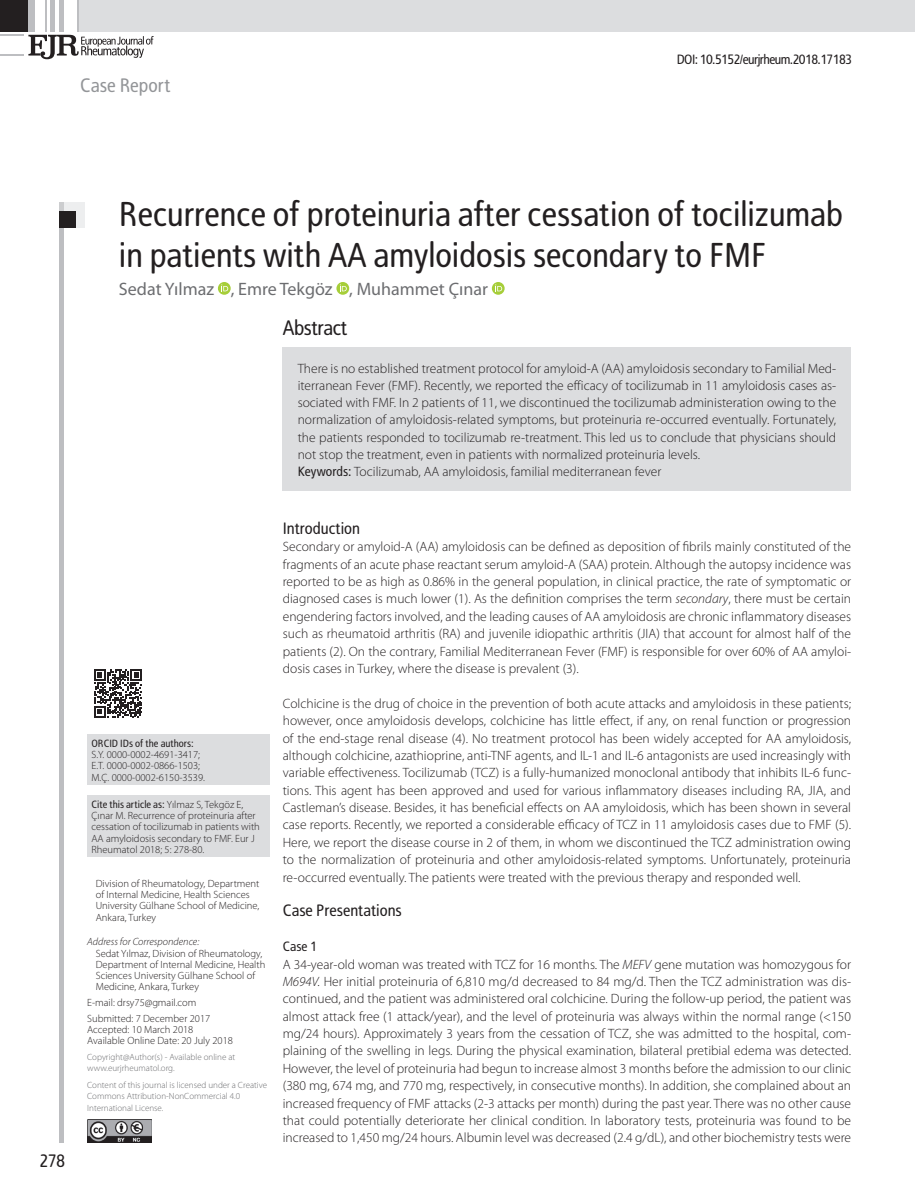
<style>
.page{position:relative;width:915px;height:1191px;background:#fff}
.page>*{position:absolute;margin:0;border:0;box-sizing:border-box;transform-origin:0 0}
.t1{font:34.5px/41.4px "Rotokas";color:#231f20}
.t2{font:21px "Rotokas";letter-spacing:-.02em;color:#231f20}
.t3{font:19.5px "Rotokas";color:#939598}
.t4{font:18px "Myriad Pro";color:#6c6d70}
.t5{font:18px "Rotokas";color:#231f20}
.t6{font:16.5px "Rotokas";color:#231f20}
.t7{font:300 13.5px/17.4px "Myriad Pro";color:#231f20;text-align:justify}
.t8{font:13.5px "Rotokas";letter-spacing:-.04em;color:#231f20}
.t9{font:300 10.5px/11.2px "Myriad Pro";color:#231f20}
.t10{font:italic 300 10.5px "Myriad Pro";color:#231f20}
.t11{font:10.5px "Rotokas";color:#231f20}
.t12{font:300 9px/11.2px "Myriad Pro";color:#6c6d70}
.s1{font-family:"Rotokas";font-weight:400}
.s2{font-style:italic}
</style>
<div class="page">
<div style="left:78px;top:0;width:836px;height:31px;background:#dcdddf"></div>
<hr style="left:78px;top:0;width:1px;height:31px;background:#bdbec1">
<div style="left:0;top:0;width:31px;height:31px;background:#231f20"></div>
<div style="left:28px;top:0;width:7px;height:31px;background:#bdbec1"></div>
<hr style="left:45px;top:0;width:2px;height:31px;background:#bdbec1">
<div style="left:50px;top:0;width:5px;height:31px;background:#bdbec1"></div>
<div style="left:59px;top:0;width:5px;height:31px;background:#bdbec1"></div>
<svg style="left:0;top:35px;width:154px;height:24px"></svg>
<svg style="left:218px;top:282px;width:12px;height:13px"></svg>
<svg style="left:221px;top:284px;width:7px;height:7px"></svg>
<svg style="left:336px;top:282px;width:13px;height:13px"></svg>
<svg style="left:340px;top:284px;width:6px;height:7px"></svg>
<svg style="left:491px;top:282px;width:13px;height:13px"></svg>
<svg style="left:495px;top:284px;width:7px;height:7px"></svg>
<div style="left:59px;top:202px;width:5px;height:940px;background:#bdbec1"></div>
<svg style="left:59px;top:202px;width:26px;height:26px"></svg>
<div style="left:59px;top:211px;width:17px;height:17px;background:#231f20"></div>
<div style="left:283px;top:348px;width:567px;height:143px;background:#dcdddf"></div>
<svg style="left:94px;top:669px;width:48px;height:48px"></svg>
<div style="left:87px;top:795px;width:182px;height:62px;background:#dcdddf"></div>
<div style="left:87px;top:735px;width:182px;height:50px;background:#dcdddf"></div>
<img style="left:87px;top:1119px;width:65px;height:23px">
<p class="t3" style="left:80px;top:73px;width:92px">Case Report</p>
<p class="t8" style="left:676px;top:51px;width:177px">DOI: 10.5152/eurjrheum.2018.17183</p>
<p class="t5" style="left:39px;top:1149px;width:27px">278</p>
<p class="t1" style="left:119px;top:192px;width:725px">Recurrence of proteinuria after cessation of tocilizumab in patients with AA amyloidosis secondary to FMF</p>
<p class="t4" style="left:119px;top:278px;width:370px">Sedat Yılmaz , Emre Tekgöz , Muhammet Çınar</p>
<p class="t2" style="left:283px;top:315px;width:66px">Abstract</p>
<p class="t7" style="left:297px;top:359px;width:540px">There is no established treatment protocol for amyloid-A (AA) amyloidosis secondary to Familial Med&shy;iterranean Fever (FMF). Recently, we reported the efficacy of tocilizumab in 11 amyloidosis cases as&shy;sociated with FMF. In 2 patients of 11, we discontinued the tocilizumab administeration owing to the normalization of amyloidosis-related symptoms, but proteinuria re-occurred eventually. Fortunately, the patients responded to tocilizumab re-treatment. This led us to conclude that physicians should not stop the treatment, even in patients with normalized proteinuria levels.</p>
<p class="t7" style="left:297px;top:463px;width:365px"><span class="s1">Keywords:</span> Tocilizumab, AA amyloidosis, familial mediterranean fever</p>
<p class="t11" style="left:91px;top:737px;width:104px">ORCID IDs of the authors:</p>
<p class="t9" style="left:91px;top:749px;width:115px">S.Y. 0000-0002-4691-3417;<br>E.T. 0000-0002-0866-1503;<br>M.Ç. 0000-0002-6150-3539.</p>
<p class="t9" style="left:91px;top:798px;width:170px"><span class="s1">Cite this article as:</span> Yılmaz S, Tekgöz E, Çınar M. Recurrence of proteinuria after cessation of tocilizumab in patients with AA amyloidosis secondary to FMF. Eur J Rheumatol 2018; 5: 278-80.</p>
<p class="t9" style="left:96px;top:877px;width:165px">Division of Rheumatology, Department of Internal Medicine, Health Sciences University Gülhane School of Medicine, Ankara, Turkey</p>
<p class="t10" style="left:87px;top:935px;width:114px">Address for Correspondence:</p>
<p class="t9" style="left:96px;top:947px;width:171px">Sedat Yılmaz, Division of Rheumatology, Department of Internal Medicine, Health Sciences University Gülhane School of Medicine, Ankara, Turkey</p>
<p class="t9" style="left:87px;top:997px;width:111px">E-mail: drsy75@gmail.com</p>
<p class="t9" style="left:87px;top:1012px;width:124px">Submitted: 7 December 2017</p>
<p class="t9" style="left:87px;top:1024px;width:108px">Accepted: 10 March 2018</p>
<p class="t9" style="left:87px;top:1035px;width:147px">Available Online Date: 20 July 2018</p>
<p class="t12" style="left:87px;top:1051px;width:149px">Copyright@Author(s) - Available online at</p>
<p class="t12" style="left:87px;top:1062px;width:89px">www.eurjrheumatol.org.</p>
<p class="t12" style="left:87px;top:1079px;width:181px">Content of this journal is licensed under a Creative<br>Commons Attribution-NonCommercial 4.0<br>International License.</p>
<p class="t6" style="left:283px;top:518px;width:79px">Introduction</p>
<p class="t7" style="left:283px;top:538px;width:569px">Secondary or amyloid-A (AA) amyloidosis can be defined as deposition of fibrils mainly constituted of the fragments of an acute phase reactant serum amyloid-A (SAA) protein. Although the autopsy incidence was reported to be as high as 0.86% in the general population, in clinical practice, the rate of symptomatic or diagnosed cases is much lower (1). As the definition comprises the term <span class="s2">secondary</span>, there must be certain engendering factors involved, and the leading causes of AA amyloidosis are chronic inflammatory diseases such as rheumatoid arthritis (RA) and juvenile idiopathic arthritis (JIA) that account for almost half of the patients (2). On the contrary, Familial Mediterranean Fever (FMF) is responsible for over 60% of AA amyloi&shy;dosis cases in Turkey, where the disease is prevalent (3).</p>
<p class="t7" style="left:283px;top:694px;width:569px">Colchicine is the drug of choice in the prevention of both acute attacks and amyloidosis in these patients; however, once amyloidosis develops, colchicine has little effect, if any, on renal function or progression of the end-stage renal disease (4). No treatment protocol has been widely accepted for AA amyloidosis, although colchicine, azathioprine, anti-TNF agents, and IL-1 and IL-6 antagonists are used increasingly with variable effectiveness. Tocilizumab (TCZ) is a fully-humanized monoclonal antibody that inhibits IL-6 func&shy;tions. This agent has been approved and used for various inflammatory diseases including RA, JIA, and Castleman’s disease. Besides, it has beneficial effects on AA amyloidosis, which has been shown in several case reports. Recently, we reported a considerable efficacy of TCZ in 11 amyloidosis cases due to FMF (5).<br>Here, we report the disease course in 2 of them, in whom we discontinued the TCZ administration owing to the normalization of proteinuria and other amyloidosis-related symptoms. Unfortunately, proteinuria re-occurred eventually. The patients were treated with the previous therapy and responded well.</p>
<p class="t6" style="left:283px;top:900px;width:120px">Case Presentations</p>
<p class="t8" style="left:283px;top:938px;width:36px">Case 1</p>
<p class="t7" style="left:283px;top:955px;width:569px">A 34-year-old woman was treated with TCZ for 16 months. The <span class="s2">MEFV</span> gene mutation was homozygous for <span class="s2">M694V.</span> Her initial proteinuria of 6,810 mg/d decreased to 84 mg/d. Then the TCZ administration was dis&shy;continued, and the patient was administered oral colchicine. During the follow-up period, the patient was almost attack free (1 attack/year), and the level of proteinuria was always within the normal range (&lt;150 mg/24 hours). Approximately 3 years from the cessation of TCZ, she was admitted to the hospital, com&shy;plaining of the swelling in legs. During the physical examination, bilateral pretibial edema was detected.<br>However, the level of proteinuria had begun to increase almost 3 months before the admission to our clinic (380 mg, 674 mg, and 770 mg, respectively, in consecutive months). In addition, she complained about an increased frequency of FMF attacks (2-3 attacks per month) during the past year. There was no other cause that could potentially deteriorate her clinical condition. In laboratory tests, proteinuria was found to be increased to 1,450 mg/24 hours. Albumin level was decreased (2.4 g/dL), and other biochemistry tests were</p>
</div>
